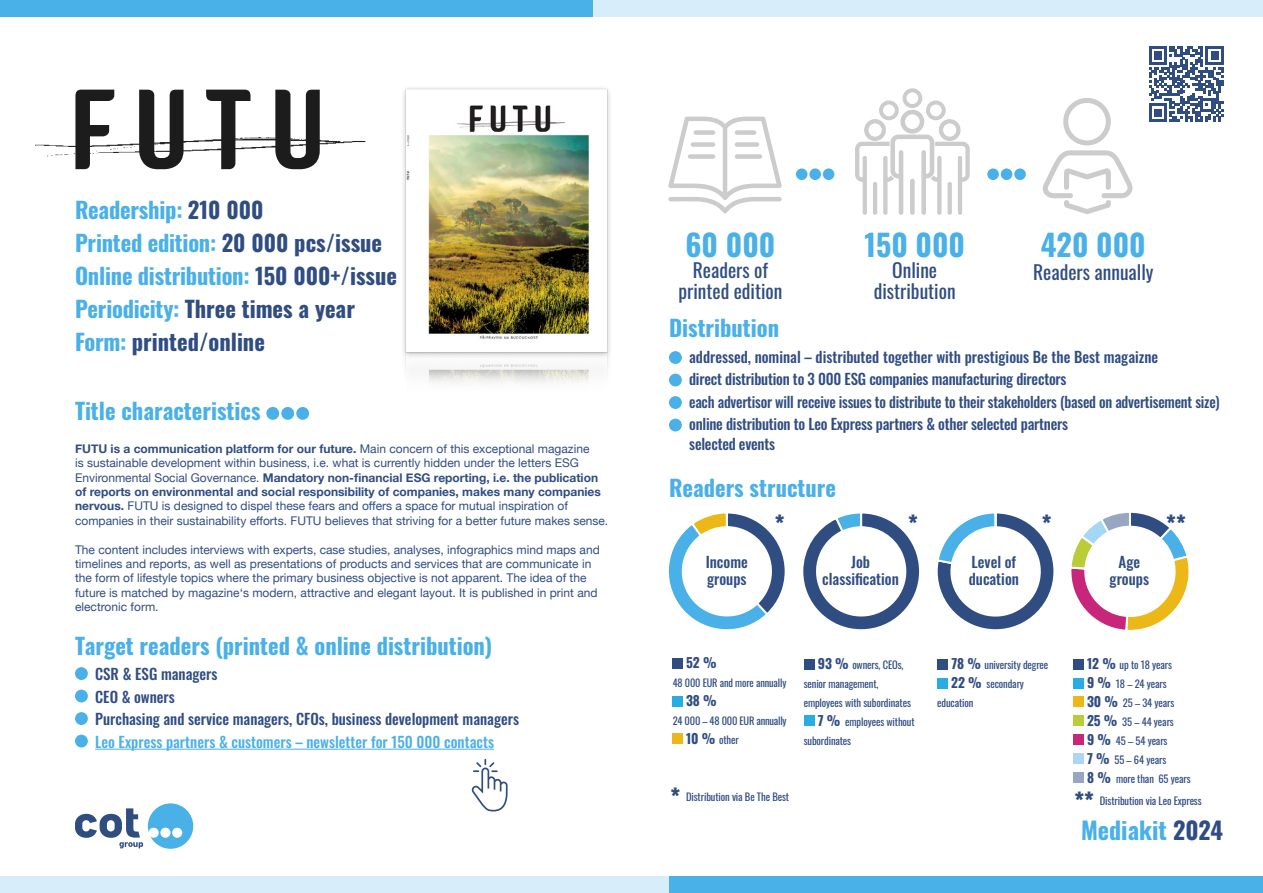
<style>
.page{position:relative;width:1263px;height:893px;background:#fff}
.page>*{position:absolute;margin:0;border:0;box-sizing:border-box;transform-origin:0 0}
.t1{font:700 30px "Oswald";color:#4ab0e8}
.t2{font:700 24px "Oswald";color:#4ab0e8}
.t3{font:700 24px "Oswald";color:#304d82}
.t4{font:700 22.5px/33px "Oswald";color:#4ab0e8}
.t5{font:19.5px/21px "Oswald";color:#304d82;text-align:center}
.t6{font:500 15px/22.5px "Oswald";letter-spacing:-.015em;color:#304d82}
.t7{font:500 15px "Oswald";color:#4ab0e8}
.t8{font:700 13.5px "Oswald";color:#304d82}
.t9{font:12px/14.4px "Helvetica Neue";color:#304d82}
.t10{font:10.5px/18.9px "Oswald";letter-spacing:-.01em;color:#304d82}
.s1{color:#304d82}
.s2{font-weight:700}
.s3{font-weight:700;font-size:13.5px}
</style>
<div class="page">
<svg style="left:75px;top:803px;width:118px;height:46px"></svg>
<div style="left:0;top:876px;width:669px;height:17px;background:#d7eefa"></div>
<div style="left:669px;top:876px;width:594px;height:17px;background:#4ab0e8"></div>
<img style="left:403px;top:88px;width:207px;height:295px">
<div style="left:266px;top:407px;width:13px;height:13px;background:#4ab0e8;border-radius:50%"></div>
<div style="left:281px;top:407px;width:13px;height:13px;background:#4ab0e8;border-radius:50%"></div>
<div style="left:296px;top:407px;width:13px;height:13px;background:#4ab0e8;border-radius:50%"></div>
<div style="left:669px;top:351px;width:13px;height:13px;background:#4ab0e8;border-radius:50%"></div>
<div style="left:669px;top:374px;width:13px;height:12px;background:#4ab0e8;border-radius:50%"></div>
<div style="left:669px;top:396px;width:13px;height:13px;background:#4ab0e8;border-radius:50%"></div>
<div style="left:669px;top:419px;width:13px;height:12px;background:#4ab0e8;border-radius:50%"></div>
<div style="left:0;top:0;width:594px;height:16px;background:#4ab0e8"></div>
<div style="left:594px;top:0;width:669px;height:16px;background:#d7eefa"></div>
<img style="left:35px;top:139px;width:331px;height:18px">
<svg style="left:75px;top:90px;width:245px;height:79px"></svg>
<svg style="left:1149px;top:47px;width:75px;height:75px"></svg>
<svg style="left:1043px;top:98px;width:90px;height:116px"></svg>
<svg style="left:855px;top:88px;width:115px;height:127px"></svg>
<svg style="left:668px;top:117px;width:114px;height:96px"></svg>
<div style="left:694px;top:130px;width:21px;height:5px;background:#ccc;border-radius:2px"></div>
<div style="left:691px;top:142px;width:24px;height:5px;background:#ccc;border-radius:2px"></div>
<div style="left:688px;top:154px;width:27px;height:5px;background:#ccc;border-radius:2px"></div>
<div style="left:735px;top:130px;width:21px;height:5px;background:#ccc;border-radius:2px"></div>
<div style="left:735px;top:142px;width:24px;height:5px;background:#ccc;border-radius:2px"></div>
<div style="left:735px;top:154px;width:27px;height:5px;background:#ccc;border-radius:2px"></div>
<div style="left:796px;top:168px;width:11px;height:12px;background:#4ab0e8;border-radius:50%"></div>
<div style="left:809px;top:168px;width:12px;height:12px;background:#4ab0e8;border-radius:50%"></div>
<div style="left:823px;top:168px;width:11px;height:12px;background:#4ab0e8;border-radius:50%"></div>
<div style="left:987px;top:168px;width:12px;height:12px;background:#4ab0e8;border-radius:50%"></div>
<div style="left:1001px;top:168px;width:11px;height:12px;background:#4ab0e8;border-radius:50%"></div>
<div style="left:1014px;top:168px;width:12px;height:12px;background:#4ab0e8;border-radius:50%"></div>
<hr style="left:95px;top:749px;width:399px;height:1px;background:#4ab0e8">
<div style="left:75px;top:667px;width:13px;height:13px;background:#4ab0e8;border-radius:50%"></div>
<div style="left:75px;top:690px;width:13px;height:12px;background:#4ab0e8;border-radius:50%"></div>
<div style="left:75px;top:712px;width:13px;height:13px;background:#4ab0e8;border-radius:50%"></div>
<div style="left:75px;top:735px;width:13px;height:12px;background:#4ab0e8;border-radius:50%"></div>
<svg style="left:668px;top:513px;width:117px;height:117px"></svg>
<svg style="left:803px;top:513px;width:116px;height:117px"></svg>
<svg style="left:937px;top:513px;width:117px;height:117px"></svg>
<svg style="left:1071px;top:512px;width:118px;height:118px"></svg>
<div style="left:1073px;top:659px;width:11px;height:10px;background:#304d82"></div>
<div style="left:1073px;top:678px;width:11px;height:10px;background:#27ade4"></div>
<div style="left:1073px;top:697px;width:11px;height:10px;background:#ebb817"></div>
<div style="left:1073px;top:715px;width:11px;height:11px;background:#bacc38"></div>
<div style="left:1073px;top:734px;width:11px;height:11px;background:#c7267a"></div>
<div style="left:1073px;top:753px;width:11px;height:11px;background:#aed6f4"></div>
<div style="left:1073px;top:772px;width:11px;height:11px;background:#98a6c1"></div>
<div style="left:804px;top:659px;width:10px;height:10px;background:#304d82"></div>
<div style="left:804px;top:715px;width:10px;height:11px;background:#27ade4"></div>
<div style="left:673px;top:658px;width:10px;height:10px;background:#304d82"></div>
<div style="left:673px;top:696px;width:10px;height:10px;background:#27ade4"></div>
<div style="left:673px;top:734px;width:10px;height:10px;background:#ebb817"></div>
<div style="left:937px;top:659px;width:11px;height:10px;background:#304d82"></div>
<div style="left:937px;top:678px;width:11px;height:10px;background:#27ade4"></div>
<svg style="left:471px;top:759px;width:37px;height:52px"></svg>
<h3 class="t4" style="left:75px;top:191px;width:324px">Readership: <span class="s1">210 000<br></span>Printed edition: <span class="s1">20 000 pcs/issue<br></span>Online distribution: <span class="s1">150 000+/issue<br></span>Periodicity: <span class="s1">Three times a year<br></span>Form: <span class="s1">printed/online</span></h3>
<h3 class="t4" style="left:75px;top:393px;width:187px">Title characteristics</h3>
<p class="t9" style="left:75px;top:442px;width:535px"><span class="s2">FUTU is a communication platform for our future.</span> Main concern of this exceptional magazine<br>is sustainable development within business, i.e. what is currently hidden under the letters ESG Environmental Social Governance. <span class="s2">Mandatory non-financial ESG reporting, i.e. the publication of reports on environmental and social responsibility of companies, makes many companies nervous.</span> FUTU is designed to dispel these fears and offers a space for mutual inspiration of companies in their sustainability efforts. FUTU believes that striving for a better future makes sense.</p>
<p class="t9" style="left:75px;top:543px;width:526px">The content includes interviews with experts, case studies, analyses, infographics mind maps and timelines and reports, as well as presentations of products and services that are communicate in the form of lifestyle topics where the primary business objective is not apparent. The idea of the future is matched by magazine‘s modern, attractive and elegant layout. It is published in print and electronic form.</p>
<h3 class="t4" style="left:75px;top:627px;width:419px">Target readers (printed &amp; online distribution)</h3>
<p class="t6" style="left:95px;top:661px;width:425px">CSR &amp; ESG managers<br>CEO &amp; owners<br>Purchasing and service managers, CFOs, business development managers</p>
<p class="t7" style="left:95px;top:728px;width:400px">Leo Express partners &amp; customers – newsletter for 150 000 contacts</p>
<h1 class="t1" style="left:685px;top:218px;width:91px">60 000</h1>
<h3 class="t5" style="left:678px;top:258px;width:105px">Readers of printed edition</h3>
<h1 class="t1" style="left:864px;top:218px;width:102px">150 000</h1>
<h3 class="t5" style="left:874px;top:258px;width:83px">Online distribution</h3>
<h1 class="t1" style="left:1041px;top:218px;width:106px">420 000</h1>
<h3 class="t5" style="left:1033px;top:260px;width:122px">Readers annually</h3>
<h3 class="t4" style="left:669px;top:309px;width:112px">Distribution</h3>
<p class="t6" style="left:689px;top:344px;width:532px">addressed, nominal – distributed together with prestigious Be the Best magaizne<br>direct distribution to 3 000 ESG companies manufacturing directors<br>each advertisor will receive issues to distribute to their stakeholders (based on advertisement size) online distribution to Leo Express partners &amp; other selected partners</p>
<p class="t6" style="left:689px;top:431px;width:87px">selected events</p>
<h3 class="t4" style="left:669px;top:469px;width:169px">Readers structure</h3>
<h2 class="t3" style="left:774px;top:503px;width:12px">*</h2>
<h2 class="t3" style="left:908px;top:503px;width:12px">*</h2>
<h2 class="t3" style="left:1041px;top:503px;width:12px">*</h2>
<h2 class="t3" style="left:1166px;top:503px;width:22px">**</h2>
<p class="t6" style="left:706px;top:552px;width:44px;line-height:17px">Income groups</p>
<p class="t6" style="left:969px;top:552px;width:52px;line-height:17px">Level of ducation</p>
<p class="t6" style="left:1110px;top:552px;width:41px;line-height:17px;text-align:center">Age groups</p>
<p class="t6" style="left:822px;top:552px;width:78px;line-height:17px;text-align:center">Job classification</p>
<p class="t8" style="left:686px;top:651px;width:32px">52 %</p>
<p class="t10" style="left:673px;top:672px;width:115px">48 000 EUR and more annually</p>
<p class="t8" style="left:686px;top:689px;width:32px">38 %</p>
<p class="t10" style="left:686px;top:710px;width:102px;text-indent:-13px">24 000 – 48 000 EUR annually<br><span class="s3">10 %</span> other</p>
<p class="t10" style="left:818px;top:655px;width:87px"><span class="s3">93 %</span> owners, CEOs,</p>
<p class="t10" style="left:804px;top:674px;width:76px">senior management,</p>
<p class="t10" style="left:804px;top:693px;width:109px">employees with subordinates</p>
<p class="t10" style="left:818px;top:711px;width:98px"><span class="s3">7 %</span> employees without</p>
<p class="t10" style="left:804px;top:730px;width:49px">subordinates</p>
<p class="t10" style="left:951px;top:655px;width:98px"><span class="s3">78 %</span> university degree</p>
<p class="t10" style="left:951px;top:674px;width:74px"><span class="s3">22 %</span> secondary</p>
<p class="t10" style="left:937px;top:693px;width:38px">education</p>
<p class="t10" style="left:1087px;top:655px;width:105px"><span class="s3">12 %</span> up to 18 years<br><span class="s3">9 %</span> 18 – 24 years<br><span class="s3">30 %</span> 25 – 34 years<br><span class="s3">25 %</span> 35 – 44 years<br><span class="s3">9 %</span> 45 – 54 years<br><span class="s3">7 %</span> 55 – 64 years<br><span class="s3">8 %</span> more than 65 years</p>
<h2 class="t3" style="left:670px;top:776px;width:12px">*</h2>
<p class="t10" style="left:686px;top:786px;width:105px">Distribution via Be The Best</p>
<h2 class="t3" style="left:1074px;top:780px;width:22px">**</h2>
<p class="t10" style="left:1100px;top:791px;width:103px">Distribution via Leo Express</p>
<h2 class="t2" style="left:1081px;top:809px;width:144px">Mediakit <span class="s1">2024</span></h2>
</div>
